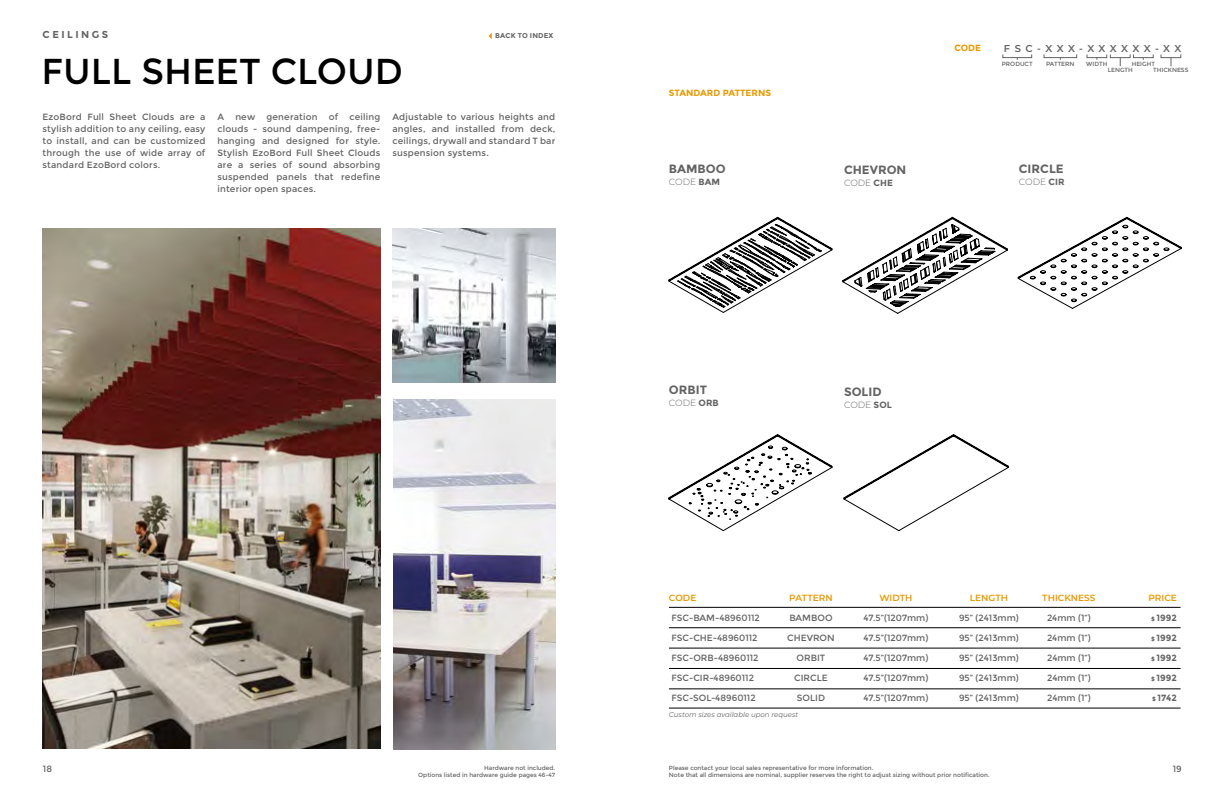
<style>
.page{position:relative;width:1224px;height:792px;background:#fff}
.page>*{position:absolute;margin:0;border:0;box-sizing:border-box;transform-origin:0 0}
.t1{font:36px "Montserrat";color:#000}
.t2{font:700 12px "Montserrat";color:#646363}
.t3{font:600 10px "Montserrat";letter-spacing:.435em;color:#646363}
.t4{font:700 10px "Montserrat";letter-spacing:.25em;color:#646363}
.t5{font:9px/12px "Montserrat";color:#646363;text-align:justify}
.t6{font:600 9px "Montserrat";color:#e99900}
.t7{font:300 9px "Montserrat";color:#646363}
.t8{font:700 9px "Montserrat";color:#646363}
.t9{font:700 9px "Montserrat";color:#e99900}
.t10{font:italic 7px "Montserrat";color:#646363}
.t11{font:700 7px "Montserrat";letter-spacing:.02em;color:#646363}
.t12{font:6px/7.2px "Montserrat";color:#646363}
.s1{font-weight:700}
.s2{font-size:6px}
</style>
<div class="page">
<svg style="left:489px;top:33px;width:3px;height:6px"></svg>
<div style="left:1003px;top:54px;width:29px;height:4px;border:1px solid #646363"></div>
<div style="left:1044px;top:54px;width:33px;height:4px;border:1px solid #646363"></div>
<div style="left:1087px;top:54px;width:20px;height:4px;border:1px solid #646363"></div>
<div style="left:1133px;top:54px;width:20px;height:4px;border:1px solid #646363"></div>
<div style="left:1161px;top:54px;width:20px;height:4px;border:1px solid #646363"></div>
<div style="left:1110px;top:54px;width:20px;height:4px;border:1px solid #646363"></div>
<svg style="left:669px;top:217px;width:163px;height:96px"></svg>
<svg style="left:1018px;top:217px;width:163px;height:92px"></svg>
<svg style="left:843px;top:217px;width:164px;height:97px"></svg>
<svg style="left:669px;top:434px;width:163px;height:97px"></svg>
<svg style="left:844px;top:434px;width:164px;height:97px"></svg>
<img style="left:43px;top:229px;width:337px;height:519px">
<img style="left:394px;top:399px;width:161px;height:350px">
<img style="left:392px;top:229px;width:163px;height:153px">
<hr style="left:669px;top:628px;width:512px;height:1px;background:#000">
<hr style="left:669px;top:708px;width:512px;height:1px;background:#000">
<hr style="left:669px;top:668px;width:512px;height:1px;background:#000">
<hr style="left:669px;top:689px;width:512px;height:1px;background:#000">
<hr style="left:669px;top:648px;width:512px;height:1px;background:#000">
<hr style="left:669px;top:607px;width:512px;height:1px;background:#000">
<p class="t4" style="left:43px;top:29px;width:67px">CEILINGS</p>
<h1 class="t1" style="left:41px;top:50px;width:363px">FULL SHEET CLOUD</h1>
<p class="t11" style="left:495px;top:32px;width:60px">BACK TO INDEX</p>
<p class="t5" style="left:43px;top:111px;width:164px">EzoBord Full Sheet Clouds are a stylish addition to any ceiling, easy to install, and can be customized through the use of wide array of standard EzoBord colors.</p>
<p class="t5" style="left:217px;top:111px;width:164px">A new generation of ceiling clouds - sound dampening, free&shy;hanging and designed for style.<br>Stylish EzoBord Full Sheet Clouds are a series of sound absorbing suspended panels that redefine interior open spaces.</p>
<p class="t5" style="left:392px;top:111px;width:164px">Adjustable to various heights and angles, and installed from deck, ceilings, drywall and standard T bar suspension systems.</p>
<p class="t9" style="left:669px;top:87px;width:104px">STANDARD PATTERNS</p>
<h2 class="t2" style="left:669px;top:161px;width:58px">BAMBOO</h2>
<p class="t7" style="left:669px;top:175px;width:53px">CODE <span class="s1">BAM</span></p>
<h2 class="t2" style="left:844px;top:163px;width:64px">CHEVRON</h2>
<p class="t7" style="left:844px;top:177px;width:50px">CODE <span class="s1">CHE</span></p>
<p class="t9" style="left:954px;top:43px;width:28px">CODE</p>
<p class="t3" style="left:1004px;top:42px;width:179px">FSC-XXX-XXXXXX-XX</p>
<p class="t12" style="left:1002px;top:60px;width:32px">PRODUCT</p>
<p class="t12" style="left:1046px;top:60px;width:30px">PATTERN</p>
<p class="t12" style="left:1086px;top:60px;width:23px">WIDTH</p>
<p class="t12" style="left:1108px;top:60px;width:49px;line-height:6.5px;text-indent:24px">HEIGHT<br>LENGTH</p>
<p class="t12" style="left:1153px;top:66px;width:37px">THICKNESS</p>
<h2 class="t2" style="left:1019px;top:161px;width:46px">CIRCLE</h2>
<p class="t7" style="left:1019px;top:175px;width:47px">CODE <span class="s1">CIR</span></p>
<h2 class="t2" style="left:669px;top:383px;width:40px">ORBIT</h2>
<p class="t7" style="left:669px;top:397px;width:51px">CODE <span class="s1">ORB</span></p>
<h2 class="t2" style="left:844px;top:385px;width:39px">SOLID</h2>
<p class="t7" style="left:844px;top:399px;width:49px">CODE <span class="s1">SOL</span></p>
<p class="t6" style="left:669px;top:592px;width:29px">CODE</p>
<p class="t6" style="left:789px;top:592px;width:45px">PATTERN</p>
<p class="t6" style="left:879px;top:592px;width:35px">WIDTH</p>
<p class="t6" style="left:970px;top:592px;width:40px">LENGTH</p>
<p class="t6" style="left:1042px;top:592px;width:55px">THICKNESS</p>
<p class="t6" style="left:1149px;top:592px;width:30px">PRICE</p>
<p class="t5" style="left:671px;top:612px;width:90px">FSC-BAM-48960112</p>
<p class="t5" style="left:789px;top:612px;width:45px">BAMBOO</p>
<p class="t5" style="left:864px;top:612px;width:66px">47.5”(1207mm)</p>
<p class="t5" style="left:959px;top:612px;width:61px">95” (2413mm)</p>
<p class="t5" style="left:1047px;top:612px;width:45px">24mm (1”)</p>
<p class="t8" style="left:1151px;top:613px;width:27px"><span class="s2">$</span> 1992</p>
<p class="t5" style="left:671px;top:632px;width:88px">FSC-CHE-48960112</p>
<p class="t5" style="left:787px;top:632px;width:49px">CHEVRON</p>
<p class="t5" style="left:864px;top:632px;width:66px">47.5”(1207mm)</p>
<p class="t5" style="left:959px;top:632px;width:61px">95” (2413mm)</p>
<p class="t5" style="left:1047px;top:632px;width:45px">24mm (1”)</p>
<p class="t8" style="left:1151px;top:633px;width:27px"><span class="s2">$</span> 1992</p>
<p class="t5" style="left:671px;top:652px;width:89px">FSC-ORB-48960112</p>
<p class="t5" style="left:797px;top:652px;width:30px">ORBIT</p>
<p class="t5" style="left:864px;top:652px;width:66px">47.5”(1207mm)</p>
<p class="t5" style="left:959px;top:652px;width:61px">95” (2413mm)</p>
<p class="t5" style="left:1047px;top:652px;width:45px">24mm (1”)</p>
<p class="t8" style="left:1151px;top:653px;width:27px"><span class="s2">$</span> 1992</p>
<p class="t5" style="left:671px;top:672px;width:84px">FSC-CIR-48960112</p>
<p class="t5" style="left:794px;top:672px;width:35px">CIRCLE</p>
<p class="t5" style="left:864px;top:672px;width:66px">47.5”(1207mm)</p>
<p class="t5" style="left:959px;top:672px;width:61px">95” (2413mm)</p>
<p class="t5" style="left:1047px;top:672px;width:45px">24mm (1”)</p>
<p class="t8" style="left:1151px;top:673px;width:27px"><span class="s2">$</span> 1992</p>
<p class="t5" style="left:671px;top:692px;width:86px">FSC-SOL-48960112</p>
<p class="t5" style="left:797px;top:692px;width:30px">SOLID</p>
<p class="t5" style="left:864px;top:692px;width:66px">47.5”(1207mm)</p>
<p class="t5" style="left:959px;top:692px;width:61px">95” (2413mm)</p>
<p class="t5" style="left:1047px;top:692px;width:45px">24mm (1”)</p>
<p class="t8" style="left:1152px;top:693px;width:26px"><span class="s2">$</span> 1742</p>
<p class="t10" style="left:669px;top:710px;width:131px">Custom sizes available upon request</p>
<p class="t12" style="left:418px;top:764px;width:139px;text-align:right">Hardware not included.<br>Options listed in hardware guide pages 46-47</p>
<p class="t12" style="left:669px;top:764px;width:322px">Please contact your local sales representative for more information.<br>Note that all dimensions are nominal, supplier reserves the right to adjust sizing without prior notification.</p>
<p class="t5" style="left:43px;top:763px;width:11px">18</p>
<p class="t5" style="left:1173px;top:763px;width:10px">19</p>
</div>
